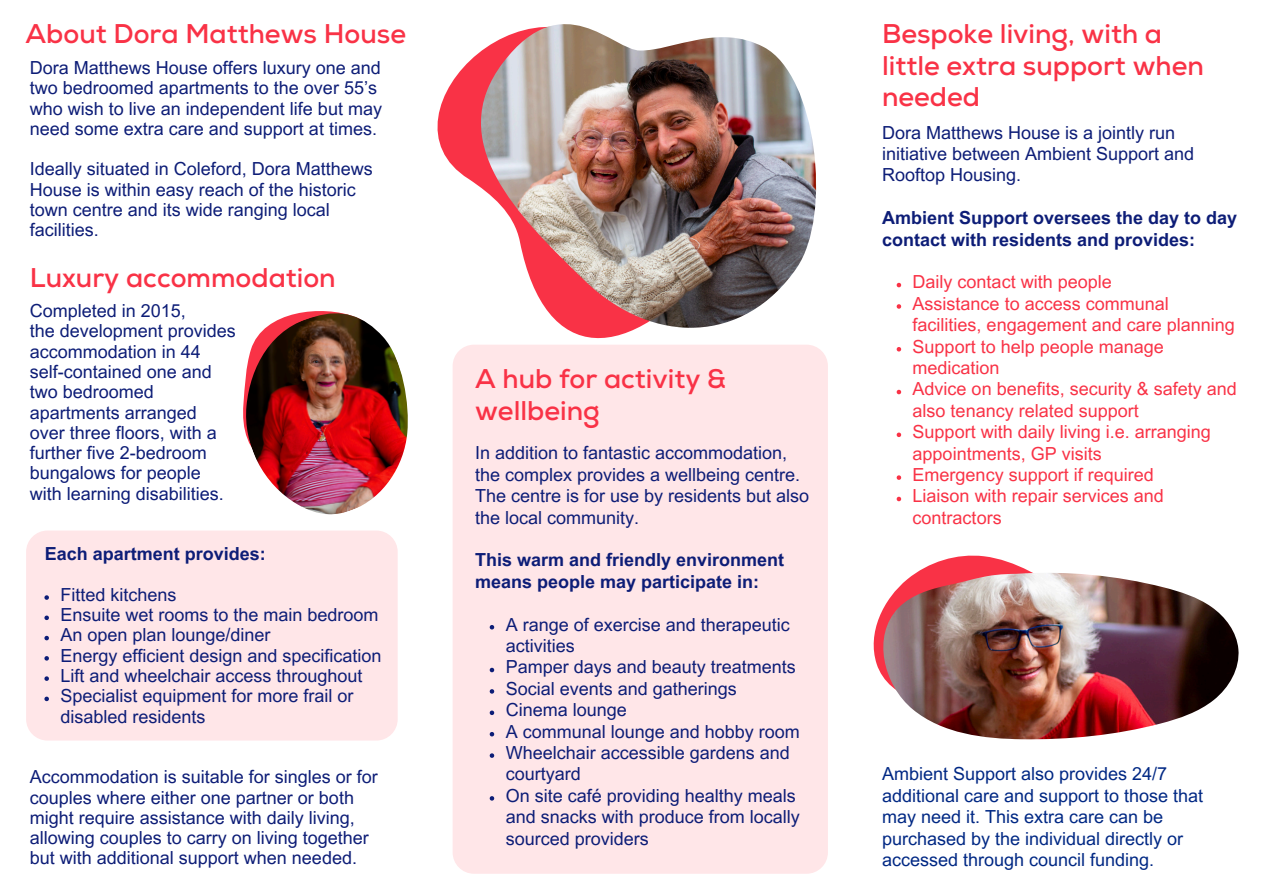
<style>
.page{position:relative;width:1263px;height:894px;background:#fff}
.page>*{position:absolute;margin:0;border:0;box-sizing:border-box;transform-origin:0 0}
.t1{font:700 27px/31.5px "Nexa";color:#f93246}
.t2{font:18px/20.2px "Arial MT Pro";color:#0d1d77}
.t3{font:18px/21.3px "Arial MT Pro";color:#f93246}
.t4{font:18px/21.3px "Arial MT Pro";color:#002884}
.t5{font:700 18px/21.3px "Arial MT Pro";color:#0d1d77}
</style>
<div class="page">
<svg style="left:437px;top:51px;width:380px;height:310px"></svg>
<div style="left:453px;top:344px;width:375px;height:529px;background:#ffe6e8;border-radius:21px"></div>
<div style="left:26px;top:530px;width:371px;height:210px;background:#ffe6e8;border-radius:21px"></div>
<svg style="left:44px;top:595px;width:5px;height:4px"></svg>
<svg style="left:44px;top:615px;width:5px;height:5px"></svg>
<svg style="left:44px;top:635px;width:5px;height:5px"></svg>
<svg style="left:44px;top:656px;width:5px;height:4px"></svg>
<svg style="left:44px;top:676px;width:5px;height:4px"></svg>
<svg style="left:44px;top:696px;width:5px;height:5px"></svg>
<img style="left:243px;top:311px;width:165px;height:203px">
<svg style="left:897px;top:283px;width:4px;height:4px"></svg>
<svg style="left:897px;top:304px;width:4px;height:4px"></svg>
<svg style="left:897px;top:347px;width:4px;height:4px"></svg>
<svg style="left:897px;top:389px;width:4px;height:5px"></svg>
<svg style="left:897px;top:432px;width:4px;height:5px"></svg>
<svg style="left:897px;top:475px;width:4px;height:4px"></svg>
<svg style="left:897px;top:496px;width:4px;height:5px"></svg>
<svg style="left:873px;top:555px;width:176px;height:185px"></svg>
<img style="left:883px;top:572px;width:356px;height:167px">
<img style="left:481px;top:24px;width:335px;height:303px">
<svg style="left:490px;top:625px;width:4px;height:4px"></svg>
<svg style="left:490px;top:667px;width:4px;height:5px"></svg>
<svg style="left:490px;top:689px;width:4px;height:4px"></svg>
<svg style="left:490px;top:710px;width:4px;height:4px"></svg>
<svg style="left:490px;top:732px;width:4px;height:4px"></svg>
<svg style="left:490px;top:753px;width:4px;height:4px"></svg>
<svg style="left:490px;top:796px;width:4px;height:4px"></svg>
<p class="t1" style="left:26px;top:19px;width:382px">About Dora Matthews House</p>
<p class="t2" style="left:30px;top:60px;width:354px">Dora Matthews House offers luxury one and two bedroomed apartments to the over 55’s who wish to live an independent life but may need some extra care and support at times.</p>
<p class="t2" style="left:30px;top:161px;width:345px">Ideally situated in Coleford, Dora Matthews House is within easy reach of the historic town centre and its wide ranging local facilities.</p>
<p class="t1" style="left:30px;top:262px;width:307px">Luxury accommodation</p>
<p class="t2" style="left:30px;top:303px;width:158px">Completed in 2015,</p>
<p class="t2" style="left:30px;top:323px;width:208px">the development provides</p>
<h1 class="t2" style="left:30px;top:343px;width:173px">accommodation in 44</h1>
<p class="t2" style="left:30px;top:363px;width:184px">self-contained one and</p>
<p class="t2" style="left:30px;top:384px;width:126px">two bedroomed</p>
<h1 class="t2" style="left:30px;top:404px;width:169px">apartments arranged</h1>
<p class="t2" style="left:30px;top:424px;width:189px">over three floors, with a</p>
<p class="t2" style="left:30px;top:444px;width:179px">further five 2-bedroom</p>
<p class="t2" style="left:30px;top:465px;width:173px">bungalows for people</p>
<p class="t2" style="left:30px;top:485px;width:196px">with learning disabilities.</p>
<p class="t5" style="left:45px;top:545px;width:223px">Each apartment provides:</p>
<p class="t2" style="left:60px;top:586px;width:118px">Fitted kitchens</p>
<p class="t2" style="left:60px;top:606px;width:320px">Ensuite wet rooms to the main bedroom</p>
<p class="t2" style="left:60px;top:627px;width:212px">An open plan lounge/diner</p>
<p class="t2" style="left:60px;top:647px;width:323px">Energy efficient design and specification</p>
<p class="t2" style="left:60px;top:667px;width:304px">Lift and wheelchair access throughout</p>
<p class="t2" style="left:60px;top:687px;width:295px">Specialist equipment for more frail or disabled residents</p>
<h2 class="t2" style="left:30px;top:768px;width:350px">Accommodation is suitable for singles or for couples where either one partner or both might require assistance with daily living, allowing couples to carry on living together but with additional support when needed.</h2>
<h1 class="t1" style="left:475px;top:364px;width:253px">A hub for activity &amp; wellbeing</h1>
<p class="t2" style="left:475px;top:444px;width:336px;line-height:21.3px">In addition to fantastic accommodation, the complex provides a wellbeing centre.<br>The centre is for use by residents but also the local community.</p>
<h2 class="t5" style="left:475px;top:551px;width:311px">This warm and friendly environment means people may participate in:</h2>
<p class="t2" style="left:506px;top:615px;width:286px;line-height:21.3px">A range of exercise and therapeutic activities</p>
<p class="t2" style="left:506px;top:659px;width:292px">Pamper days and beauty treatments</p>
<p class="t2" style="left:506px;top:680px;width:233px">Social events and gatherings</p>
<p class="t2" style="left:506px;top:701px;width:123px">Cinema lounge</p>
<p class="t2" style="left:506px;top:723px;width:296px">A communal lounge and hobby room</p>
<p class="t2" style="left:506px;top:744px;width:286px;line-height:21.3px">Wheelchair accessible gardens and courtyard</p>
<p class="t2" style="left:506px;top:786px;width:296px;line-height:21.3px">On site café providing healthy meals and snacks with produce from locally sourced providers</p>
<p class="t1" style="left:882px;top:19px;width:323px">Bespoke living, with a little extra support when needed</p>
<p class="t2" style="left:882px;top:124px;width:314px;line-height:21.3px">Dora Matthews House is a jointly run initiative between Ambient Support and<br>Rooftop Housing.</p>
<p class="t5" style="left:882px;top:209px;width:357px">Ambient Support oversees the day to day contact with residents and provides:</p>
<p class="t3" style="left:913px;top:273px;width:201px">Daily contact with people</p>
<p class="t3" style="left:913px;top:295px;width:324px">Assistance to access communal facilities, engagement and care planning</p>
<p class="t3" style="left:913px;top:338px;width:253px">Support to help people manage medication</p>
<p class="t3" style="left:913px;top:380px;width:326px">Advice on benefits, security &amp; safety and also tenancy related support</p>
<h1 class="t3" style="left:913px;top:423px;width:300px">Support with daily living i.e. arranging appointments, GP visits</h1>
<p class="t3" style="left:913px;top:466px;width:243px">Emergency support if required</p>
<h2 class="t3" style="left:913px;top:487px;width:253px">Liaison with repair services and contractors</h2>
<p class="t4" style="left:882px;top:765px;width:323px">Ambient Support also provides 24/7 additional care and support to those that may need it. This extra care can be purchased by the individual directly or accessed through council funding.</p>
</div>
